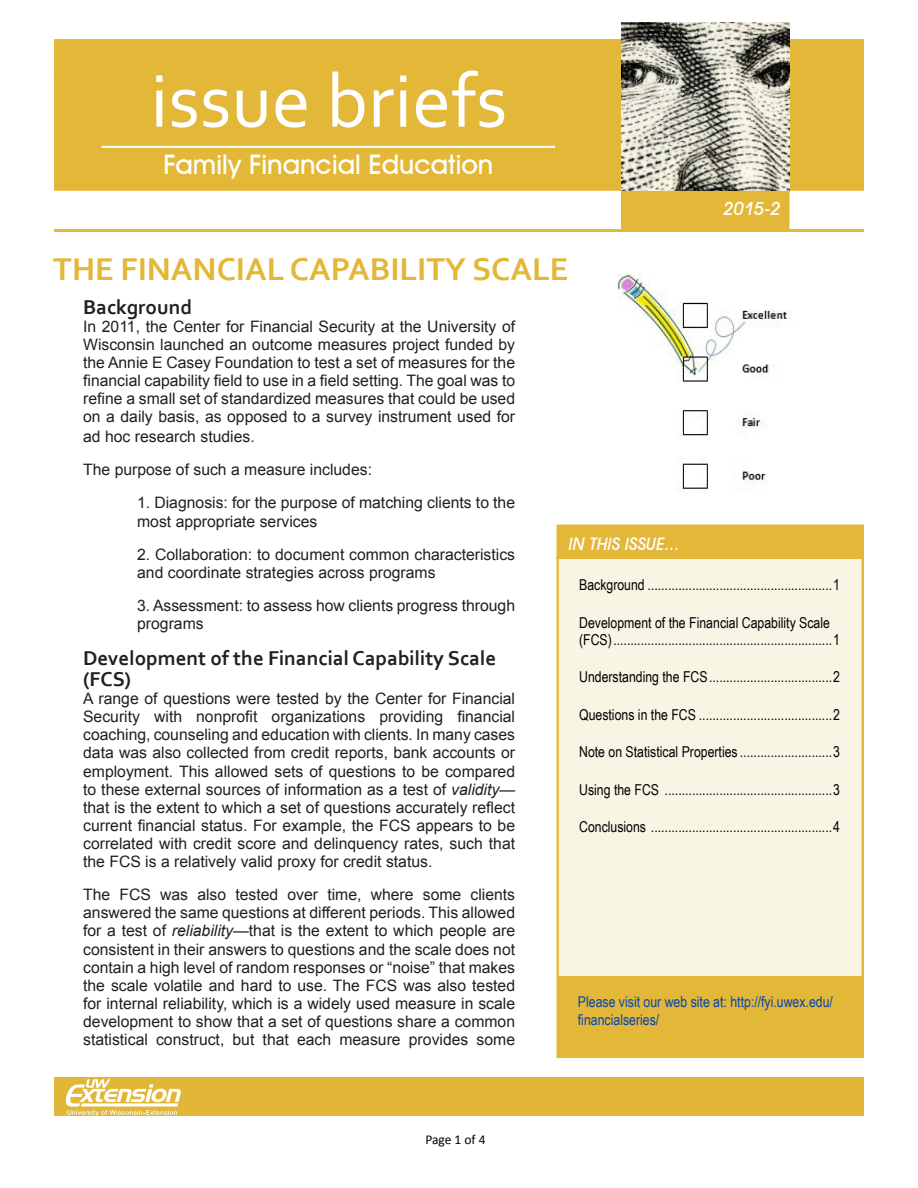
<style>
.page{position:relative;width:918px;height:1188px;background:#fff}
.page>*{position:absolute;margin:0;border:0;box-sizing:border-box;transform-origin:0 0}
.t1{font:78px "Corbel";color:#fff}
.Heading_1{font:700 33px "Corbel";color:#e3b737}
.t2{font:500 27px "Avant Garde IT Cby BT";color:#fff}
.Heading_2{font:700 21px/21px "Corbel";color:#231f20}
.t3{font:italic 500 18px "Avant Garde IT Cby BT";color:#fff}
.t4{font:italic 500 17.25px "Avant Garde IT Cby BT";color:#fffefc}
.List_Paragraph{font:15.75px/18.1px "Arial";color:#231f20;text-align:justify}
.t5{font:15px/17.2px "Arial Narrow";color:#000}
.t6{font:15px/17.2px "Arial Narrow";color:#0645ad}
.Heading_3{font:13.5px "Calibri";letter-spacing:-.005em;color:#000}
.s1{font-style:italic}
</style>
<div class="page">
<div style="left:54px;top:1078px;width:810px;height:38px;background:#e2b636"></div>
<div style="left:54px;top:39px;width:810px;height:193px;background:#e3b737"></div>
<div style="left:16px;top:191px;width:605px;height:38px;background:#fff"></div>
<div style="left:789px;top:191px;width:96px;height:38px;background:#fff"></div>
<hr style="left:102px;top:146px;width:453px;height:2px;background:#fefcfd">
<svg style="left:66px;top:1079px;width:115px;height:37px"></svg>
<img style="left:621px;top:22px;width:168px;height:169px">
<div style="left:558px;top:526px;width:305px;height:32px;background:#e3b737"></div>
<div style="left:556px;top:525px;width:308px;height:34px;border:2px solid #e3b737"></div>
<div style="left:558px;top:558px;width:305px;height:498px;background:#f8f5e4"></div>
<div style="left:556px;top:557px;width:308px;height:500px;border:2px solid #e3b737"></div>
<div style="left:558px;top:976px;width:306px;height:81px;background:#e3b737"></div>
<img style="left:617px;top:273px;width:170px;height:219px">
<h1 class="t1" style="left:150px;top:52px;width:359px">issue briefs</h1>
<h3 class="t2" style="left:163px;top:148px;width:331px">Family Financial Education</h3>
<p class="Heading_1" style="left:53px;top:248px;width:517px">THE FINANCIAL CAPABILITY SCALE</p>
<p class="t3" style="left:723px;top:197px;width:59px">2015-2</p>
<p class="Heading_2" style="left:83px;top:296px;width:110px">Background</p>
<p class="List_Paragraph" style="left:83px;top:317px;width:434px">In 2011, the Center for Financial Security at the University of Wisconsin launched an outcome measures project funded by the Annie E Casey Foundation to test a set of measures for the financial capability field to use in a field setting. The goal was to refine a small set of standardized measures that could be used on a daily basis, as opposed to a survey instrument used for</p>
<p class="List_Paragraph" style="left:83px;top:428px;width:173px">ad hoc research studies.</p>
<p class="List_Paragraph" style="left:83px;top:461px;width:290px">The purpose of such a measure includes:</p>
<p class="List_Paragraph" style="left:137px;top:494px;width:379px">1. Diagnosis: for the purpose of matching clients to the most appropriate services</p>
<p class="List_Paragraph" style="left:137px;top:545px;width:379px">2. Collaboration: to document common characteristics and coordinate strategies across programs</p>
<p class="List_Paragraph" style="left:137px;top:596px;width:379px">3. Assessment: to assess how clients progress through programs</p>
<p class="Heading_2" style="left:83px;top:647px;width:415px">Development of the Financial Capability Scale (FCS)</p>
<p class="List_Paragraph" style="left:83px;top:690px;width:434px">A range of questions were tested by the Center for Financial Security with nonprofit organizations providing financial coaching, counseling and education with clients. In many cases data was also collected from credit reports, bank accounts or employment. This allowed sets of questions to be compared to these external sources of information as a test of <span class="s1">validity</span>— that is the extent to which a set of questions accurately reflect current financial status. For example, the FCS appears to be correlated with credit score and delinquency rates, such that the FCS is a relatively valid proxy for credit status.</p>
<p class="List_Paragraph" style="left:83px;top:886px;width:433px">The FCS was also tested over time, where some clients answered the same questions at different periods. This allowed for a test of <span class="s1">reliability</span>—that is the extent to which people are consistent in their answers to questions and the scale does not contain a high level of random responses or “noise” that makes the scale volatile and hard to use. The FCS was also tested for internal reliability, which is a widely used measure in scale development to show that a set of questions share a common statistical construct, but that each measure provides some</p>
<p class="Heading_3" style="left:425px;top:1131px;width:62px">Page 1 of 4</p>
<p class="t4" style="left:569px;top:533px;width:112px">IN THIS ISSUE...</p>
<p class="t5" style="left:579px;top:576px;width:262px">Background ......................................................1</p>
<p class="t5" style="left:579px;top:613px;width:262px">Development of the Financial Capability Scale (FCS)................................................................1</p>
<p class="t5" style="left:579px;top:668px;width:262px">Understanding the FCS....................................2</p>
<p class="t5" style="left:579px;top:706px;width:262px">Questions in the FCS .......................................2</p>
<p class="t5" style="left:579px;top:743px;width:262px">Note on Statistical Properties ...........................3</p>
<p class="t5" style="left:579px;top:781px;width:262px">Using the FCS .................................................3</p>
<p class="t5" style="left:579px;top:818px;width:262px">Conclusions .....................................................4</p>
<p class="t6" style="left:578px;top:993px;width:257px">Please visit our web site at: http://fyi.uwex.edu/ financialseries/</p>
</div>
